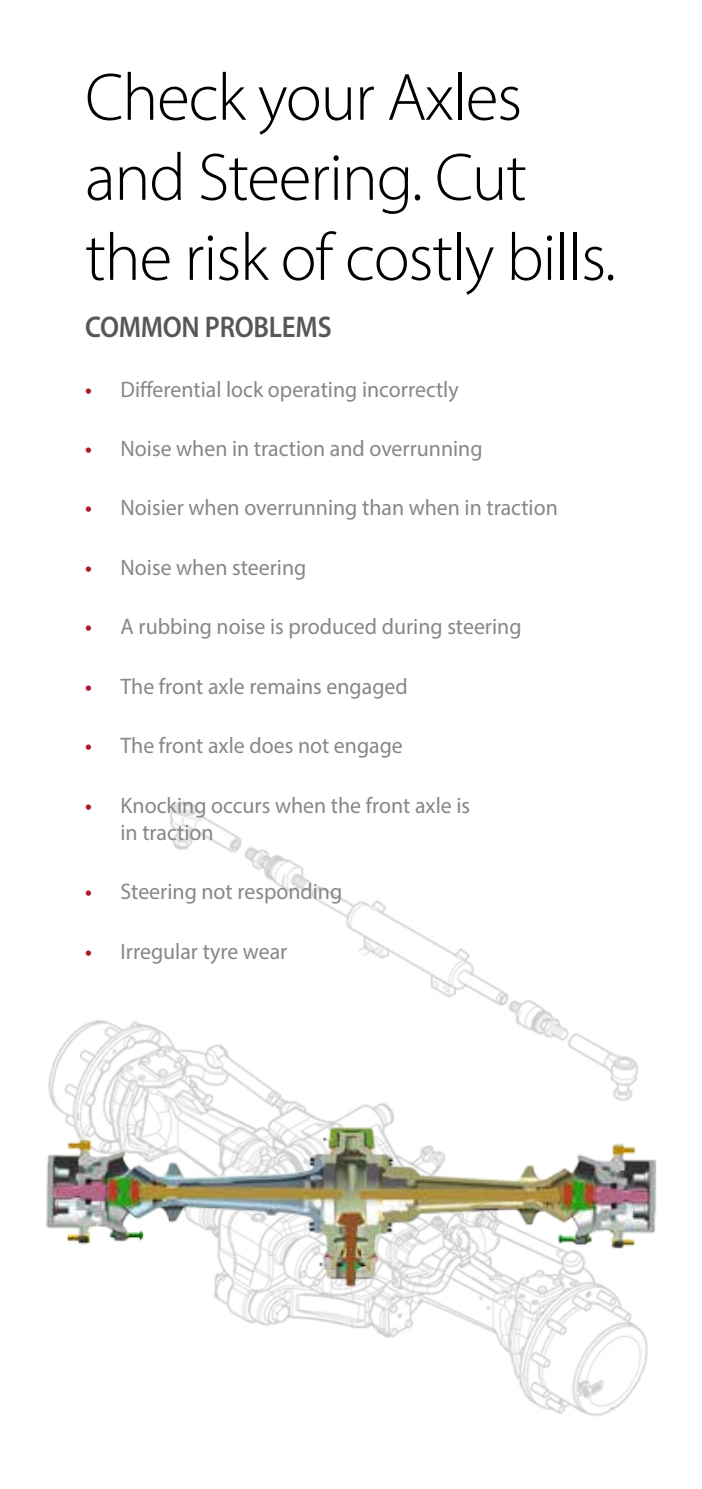
<style>
.page{position:relative;width:702px;height:1489px;background:#fff}
.page>*{position:absolute;margin:0;border:0;box-sizing:border-box;transform-origin:0 0}
.t1{font:300 67.5px/80px "Myriad Pro";letter-spacing:-.02em;color:#000}
.t2{font:600 30px "Myriad Pro";letter-spacing:-.01em;color:#575756;scale:.9 1}
.t3{font:22.5px/27.5px "Myriad Pro";color:#878787}
.s1{font-weight:600;color:#ac162c}
</style>
<div class="page">
<img style="left:48px;top:801px;width:600px;height:615px">
<img style="left:46px;top:1100px;width:611px;height:206px">
<h1 class="t1" style="left:85px;top:57px;width:532px">Check your Axles and Steering. Cut the risk of costly bills.</h1>
<h2 class="t2" style="left:85px;top:308px;width:275px">COMMON PROBLEMS</h2>
<p class="t3" style="left:85px;top:375px;width:375px"><span class="s1">•</span> Differential lock operating incorrectly</p>
<p class="t3" style="left:85px;top:434px;width:399px"><span class="s1">•</span> Noise when in traction and overrunning</p>
<p class="t3" style="left:85px;top:494px;width:474px"><span class="s1">•</span> Noisier when overrunning than when in traction</p>
<p class="t3" style="left:85px;top:553px;width:223px"><span class="s1">•</span> Noise when steering</p>
<p class="t3" style="left:85px;top:612px;width:438px"><span class="s1">•</span> A rubbing noise is produced during steering</p>
<p class="t3" style="left:85px;top:672px;width:324px"><span class="s1">•</span> The front axle remains engaged</p>
<p class="t3" style="left:85px;top:731px;width:319px"><span class="s1">•</span> The front axle does not engage</p>
<p class="t3" style="left:120px;top:791px;width:351px;text-indent:-35px"><span class="s1">•</span> Knocking occurs when the front axle is in traction</p>
<p class="t3" style="left:85px;top:877px;width:259px"><span class="s1">•</span> Steering not responding</p>
<p class="t3" style="left:85px;top:937px;width:204px"><span class="s1">•</span> Irregular tyre wear</p>
</div>
